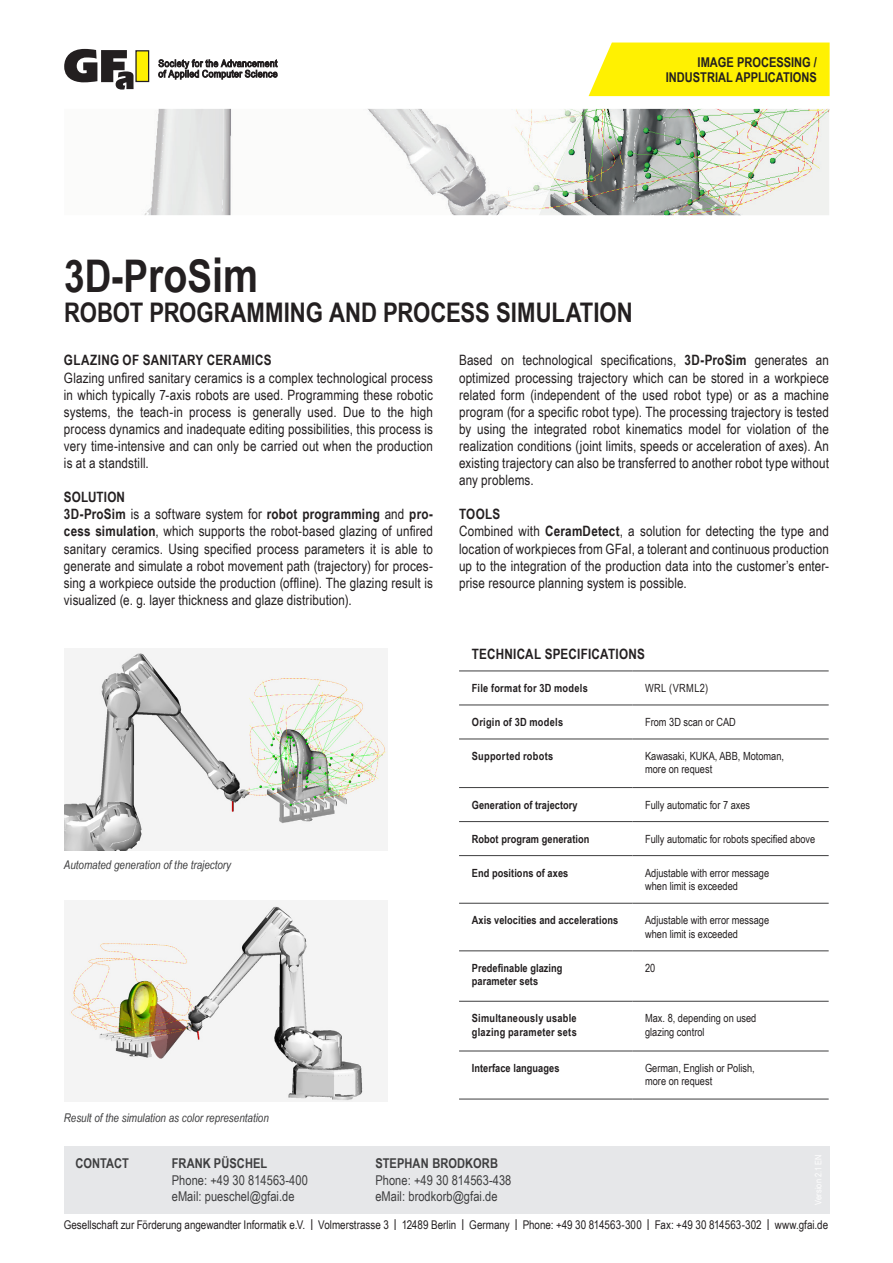
<style>
.page{position:relative;width:893px;height:1263px;background:#fff}
.page>*{position:absolute;margin:0;border:0;box-sizing:border-box;transform-origin:0 0}
.t1{font:700 45px "Arial Narrow";color:#231f20}
.t2{font:700 27px "Arial Narrow";color:#231f20}
.t3{font:14.25px/17.1px "Arial Narrow";letter-spacing:.01em;color:#231f20;text-align:justify}
.t4{font:700 14.25px "Arial Narrow";letter-spacing:.02em;color:#231f20}
.t5{font:13.5px/16.5px "Arial Narrow";letter-spacing:.005em;color:#3e3e3f}
.t6{font:700 13.5px/15px "Arial Narrow";color:#231f20;text-align:right}
.t7{font:700 13.5px "Arial Narrow";letter-spacing:.005em;color:#3e3e3f}
.t8{font:12px "Arial Narrow";color:#231f20}
.t9{font:italic 12px "Arial Narrow";color:#3e3e3f}
.t10{font:11.25px/13.5px "Arial Narrow";color:#231f20}
.t11{font:700 11.25px/13.5px "Arial Narrow";letter-spacing:.005em;color:#231f20}
.t12{font:700 11.25px/13.5px "Arial Narrow";letter-spacing:.025em;color:#231f20}
.t13{font:11.25px "Arial Narrow";letter-spacing:.035em;color:#231f20}
.s1{font-size:48px}
.s2{font-weight:700}
.s3{font-size:15px}
</style>
<div class="page">
<div style="left:136px;top:51px;width:12px;height:30px;background:#fff101"></div>
<svg style="left:64px;top:49px;width:70px;height:41px"></svg>
<div style="left:135px;top:50px;width:14px;height:32px;border:1px solid #231f20"></div>
<div style="left:64px;top:1146px;width:766px;height:67px;background:#e6e7e9"></div>
<div style="left:589px;top:43px;width:241px;height:53px;background:#fff101"></div>
<img style="left:584px;top:109px;width:245px;height:106px">
<img style="left:144px;top:109px;width:439px;height:106px">
<img style="left:65px;top:648px;width:323px;height:203px">
<img style="left:64px;top:901px;width:324px;height:200px">
<svg style="left:159px;top:60px;width:118px;height:19px"></svg>
<svg style="left:459px;top:671px;width:173px;height:428px"></svg>
<svg style="left:632px;top:671px;width:197px;height:428px"></svg>
<hr style="left:459px;top:670px;width:173px;height:1px;background:#3e3e3f">
<hr style="left:459px;top:1099px;width:173px;height:1px;background:#3e3e3f">
<hr style="left:632px;top:670px;width:197px;height:1px;background:#3e3e3f">
<hr style="left:459px;top:704px;width:173px;height:1px;background:#3e3e3f">
<hr style="left:632px;top:704px;width:197px;height:1px;background:#3e3e3f">
<hr style="left:459px;top:739px;width:173px;height:1px;background:#3e3e3f">
<hr style="left:632px;top:739px;width:197px;height:1px;background:#3e3e3f">
<hr style="left:459px;top:787px;width:173px;height:1px;background:#3e3e3f">
<hr style="left:632px;top:787px;width:197px;height:1px;background:#3e3e3f">
<hr style="left:459px;top:821px;width:173px;height:1px;background:#3e3e3f">
<hr style="left:632px;top:821px;width:197px;height:1px;background:#3e3e3f">
<hr style="left:459px;top:855px;width:173px;height:1px;background:#3e3e3f">
<hr style="left:632px;top:855px;width:197px;height:1px;background:#3e3e3f">
<hr style="left:459px;top:903px;width:173px;height:1px;background:#3e3e3f">
<hr style="left:632px;top:903px;width:197px;height:1px;background:#3e3e3f">
<hr style="left:459px;top:950px;width:173px;height:1px;background:#3e3e3f">
<hr style="left:632px;top:950px;width:197px;height:1px;background:#3e3e3f">
<hr style="left:459px;top:1001px;width:173px;height:1px;background:#3e3e3f">
<hr style="left:632px;top:1001px;width:197px;height:1px;background:#3e3e3f">
<hr style="left:459px;top:1050px;width:173px;height:1px;background:#3e3e3f">
<hr style="left:632px;top:1050px;width:197px;height:1px;background:#3e3e3f">
<hr style="left:632px;top:1099px;width:197px;height:1px;background:#3e3e3f">
<p class="t6" style="left:666px;top:54px;width:153px">IMAGE PROCESSING /<br>INDUSTRIAL APPLICATIONS</p>
<h1 class="t1" style="left:64px;top:242px;width:195px">3D-P<span class="s1">ro</span>S<span class="s1">im</span></h1>
<h2 class="t2" style="left:64px;top:292px;width:570px">ROBOT PROGRAMMING AND PROCESS SIMULATION</h2>
<p class="t4" style="left:64px;top:350px;width:209px">GLAZING OF SANITARY CERAMICS</p>
<p class="t3" style="left:64px;top:368px;width:371px">Glazing unfired sanitary ceramics is a complex technological process in which typically 7-axis robots are used. Programming these robotic systems, the teach-in process is generally used. Due to the high process dynamics and inadequate editing possibilities, this process is very time-intensive and can only be carried out when the production is at a standstill.</p>
<p class="t3" style="left:64px;top:488px;width:371px;text-align:left"><span class="s2">SOLUTION<br>3D-ProSim</span> is a software system for <span class="s2">robot programming</span> and <span class="s2">pro&shy;cess simulation</span>, which supports the robot-based glazing of unfired sanitary ceramics. Using specified process parameters it is able to generate and simulate a robot movement path (trajectory) for proces&shy;sing a workpiece outside the production (offline). The glazing result is visualized (e. g. layer thickness and glaze distribution).</p>
<p class="t9" style="left:64px;top:857px;width:169px">Automated generation of the trajectory</p>
<p class="t9" style="left:64px;top:1109px;width:207px">Result of the simulation as color representation</p>
<p class="t3" style="left:459px;top:351px;width:371px">Based on technological specifications, <span class="s2">3D-ProSim</span> generates an optimized processing trajectory which can be stored in a workpiece related form (independent of the used robot type) or as a machine program (for a specific robot type). The processing trajectory is tested by using the integrated robot kinematics model for violation of the realization conditions (joint limits, speeds or acceleration of axes). An existing trajectory can also be transferred to another robot type without any problems.</p>
<p class="t3" style="left:459px;top:505px;width:371px;text-align:left"><span class="s2">TOOLS<br></span>Combined with <span class="s2">CeramDetect</span>, a solution for detecting the type and location of workpieces from GFaI, a tolerant and continuous production up to the integration of the production data into the customer’s enter&shy;prise resource planning system is possible.</p>
<p class="t4" style="left:472px;top:643px;width:175px">TECHNICAL SPECIFICATIONS</p>
<p class="t12" style="left:472px;top:681px;width:118px">File format for 3D models</p>
<p class="t13" style="left:645px;top:680px;width:65px">WRL (VRML2)</p>
<p class="t12" style="left:472px;top:715px;width:93px">Origin of 3D models</p>
<p class="t10" style="left:645px;top:715px;width:92px">From 3D scan or CAD</p>
<p class="t12" style="left:472px;top:749px;width:83px">Supported robots</p>
<p class="t10" style="left:645px;top:749px;width:140px">Kawasaki, KUKA, ABB, Motoman, more on request</p>
<p class="t11" style="left:472px;top:797px;width:107px">Generation of trajectory</p>
<p class="t10" style="left:645px;top:797px;width:107px">Fully automatic for 7 axes</p>
<p class="t11" style="left:472px;top:831px;width:119px">Robot program generation</p>
<p class="t10" style="left:645px;top:831px;width:172px">Fully automatic for robots specified above</p>
<p class="t11" style="left:472px;top:865px;width:98px">End positions of axes</p>
<p class="t10" style="left:645px;top:865px;width:126px">Adjustable with error message when limit is exceeded</p>
<p class="t11" style="left:472px;top:913px;width:148px">Axis velocities and accelerations</p>
<p class="t10" style="left:645px;top:913px;width:126px">Adjustable with error message when limit is exceeded</p>
<p class="t11" style="left:472px;top:960px;width:92px">Predefinable glazing parameter sets</p>
<p class="t10" style="left:645px;top:961px;width:12px">20</p>
<p class="t12" style="left:472px;top:1011px;width:106px">Simultaneously usable glazing parameter sets</p>
<p class="t10" style="left:645px;top:1011px;width:113px">Max. 8, depending on used glazing control</p>
<p class="t11" style="left:472px;top:1061px;width:89px">Interface languages</p>
<p class="t10" style="left:645px;top:1061px;width:111px">German, English or Polish, more on request</p>
<p class="t7" style="left:172px;top:1153px;width:97px">FRANK PÜSCHEL</p>
<p class="t5" style="left:172px;top:1171px;width:138px">Phone: +49 30 814563-400 eMail: pueschel@gfai.de</p>
<p class="t8" style="left:64px;top:1216px;width:766px">Gesellschaft zur Förderung angewandter Informatik e.V. <span class="s3">I</span> Volmerstrasse 3 <span class="s3">I</span> 12489 Berlin <span class="s3">I</span> Germany <span class="s3">I</span> Phone: +49 30 814563-300 <span class="s3">I</span> Fax: +49 30 814563-302 <span class="s3">I</span> www.gfai.de</p>
<p class="t7" style="left:75px;top:1153px;width:55px">CONTACT</p>
<p class="t7" style="left:375px;top:1153px;width:124px">STEPHAN BRODKORB</p>
<p class="t5" style="left:375px;top:1171px;width:138px">Phone: +49 30 814563-438 eMail: brodkorb@gfai.de</p>
</div>
